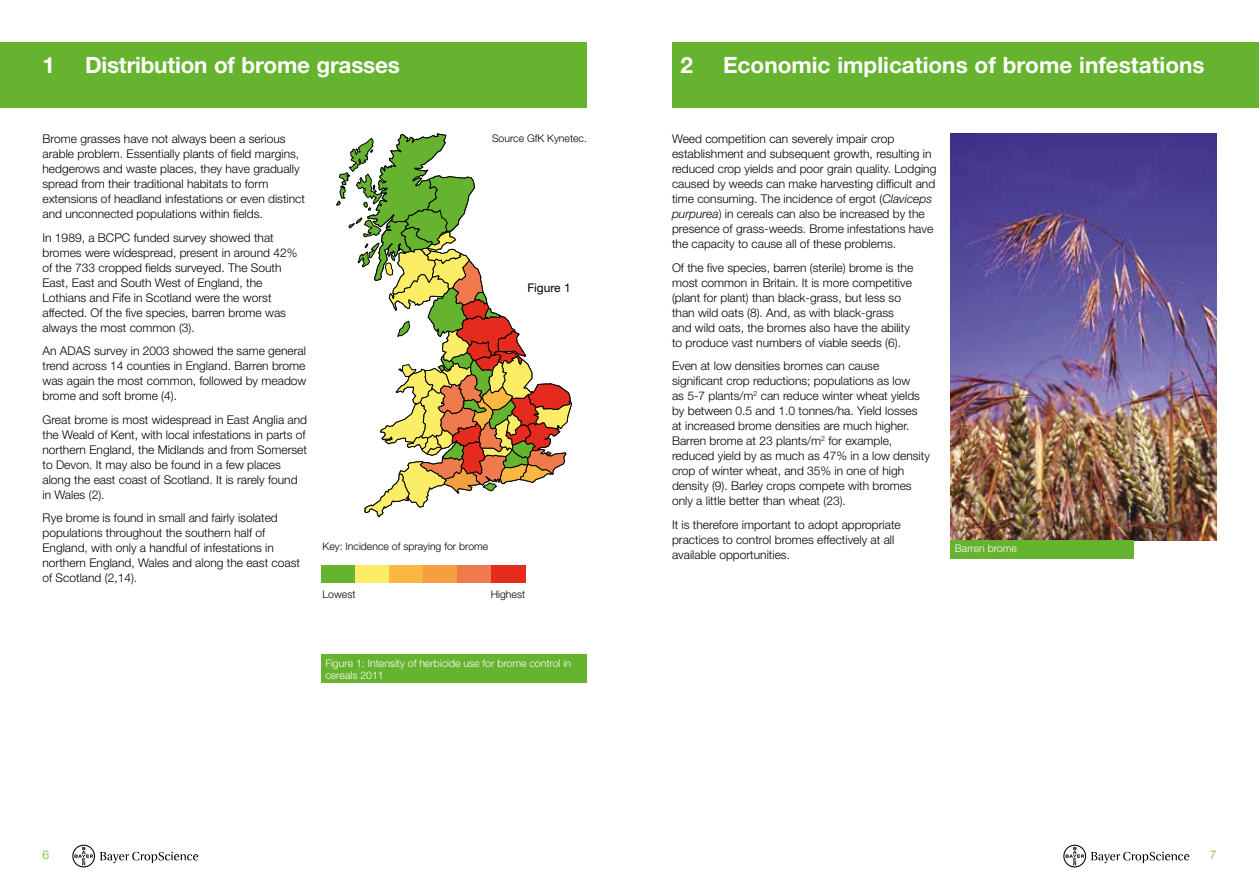
<style>
.page{position:relative;width:1259px;height:893px;background:#fff}
.page>*{position:absolute;margin:0;border:0;box-sizing:border-box;transform-origin:0 0}
.t1{font:700 22.5px "Helvetica Neue";color:#fff}
.t2{font:300 12px/15px "Helvetica Neue";color:#000}
.t3{font:12px "Helvetica Neue";color:#000}
.t4{font:300 12px "Helvetica Neue LT Pro";color:#65b32e}
.t5{font:300 10.5px "Helvetica Neue";color:#000}
.t6{font:300 10.5px/12px "Helvetica Neue";color:#fff}
.t7{font:300 10.5px "Helvetica Neue LT Pro";color:#fff}
.s1{font-style:italic}
</style>
<div class="page">
<svg style="left:1063px;top:845px;width:126px;height:22px"></svg>
<svg style="left:72px;top:845px;width:126px;height:22px"></svg>
<img style="left:950px;top:134px;width:266px;height:406px">
<div style="left:950px;top:540px;width:183px;height:19px;background:#65b32e"></div>
<div style="left:321px;top:565px;width:34px;height:17px;background:#65b32e"></div>
<div style="left:355px;top:565px;width:34px;height:17px;background:#fbee66"></div>
<div style="left:389px;top:565px;width:34px;height:17px;background:#fab742"></div>
<div style="left:423px;top:565px;width:34px;height:17px;background:#f59f40"></div>
<div style="left:457px;top:565px;width:34px;height:17px;background:#ef7a4d"></div>
<div style="left:491px;top:565px;width:34px;height:17px;background:#e52a1e"></div>
<div style="left:321px;top:654px;width:266px;height:29px;background:#65b32e"></div>
<svg style="left:336px;top:134px;width:235px;height:383px"></svg>
<div style="left:0;top:43px;width:587px;height:65px;background:#65b32e"></div>
<div style="left:672px;top:43px;width:587px;height:65px;background:#65b32e"></div>
<h1 class="t1" style="left:43px;top:51px;width:14px">1</h1>
<h1 class="t1" style="left:85px;top:51px;width:316px">Distribution of brome grasses</h1>
<h1 class="t1" style="left:680px;top:51px;width:14px">2</h1>
<h1 class="t1" style="left:723px;top:51px;width:483px">Economic implications of brome infestations</h1>
<h1 class="t1" style="left:680px;top:62px;width:14px">2</h1>
<h1 class="t1" style="left:723px;top:62px;width:483px">Economic implications of brome infestations</h1>
<p class="t2" style="left:43px;top:131px;width:264px">Brome grasses have not always been a serious arable problem. Essentially plants of field margins, hedgerows and waste places, they have gradually spread from their traditional habitats to form extensions of headland infestations or even distinct and unconnected populations within fields.</p>
<p class="t2" style="left:43px;top:230px;width:256px">In 1989, a BCPC funded survey showed that bromes were widespread, present in around 42% of the 733 cropped fields surveyed. The South East, East and South West of England, the Lothians and Fife in Scotland were the worst affected. Of the five species, barren brome was always the most common (3).</p>
<p class="t2" style="left:43px;top:343px;width:265px;text-align:justify">An ADAS survey in 2003 showed the same general trend across 14 counties in England. Barren brome was again the most common, followed by meadow brome and soft brome (4).</p>
<p class="t2" style="left:43px;top:412px;width:266px">Great brome is most widespread in East Anglia and the Weald of Kent, with local infestations in parts of northern England, the Midlands and from Somerset to Devon. It may also be found in a few places along the east coast of Scotland. It is rarely found in Wales (2).</p>
<p class="t2" style="left:43px;top:510px;width:259px">Rye brome is found in small and fairly isolated populations throughout the southern half of England, with only a handful of infestations in northern England, Wales and along the east coast of Scotland (2,14).</p>
<p class="t5" style="left:492px;top:132px;width:96px">Source GfK Kynetec.</p>
<p class="t2" style="left:672px;top:131px;width:266px">Weed competition can severely impair crop establishment and subsequent growth, resulting in reduced crop yields and poor grain quality. Lodging caused by weeds can make harvesting difficult and time consuming. The incidence of ergot (<span class="s1">Claviceps purpurea</span>) in cereals can also be increased by the presence of grass-weeds. Brome infestations have the capacity to cause all of these problems.</p>
<p class="t2" style="left:672px;top:260px;width:243px">Of the five species, barren (sterile) brome is the most common in Britain. It is more competitive (plant for plant) than black-grass, but less so than wild oats (8). And, as with black-grass and wild oats, the bromes also have the ability to produce vast numbers of viable seeds (6).</p>
<p class="t2" style="left:672px;top:358px;width:259px">Even at low densities bromes can cause significant crop reductions; populations as low<br>as 5-7 plants/m<sup>2</sup> can reduce winter wheat yields by between 0.5 and 1.0 tonnes/ha. Yield losses at increased brome densities are much higher.<br>Barren brome at 23 plants/m<sup>2</sup> for example, reduced yield by as much as 47% in a low density crop of winter wheat, and 35% in one of high density (9). Barley crops compete with bromes only a little better than wheat (23).</p>
<p class="t2" style="left:672px;top:517px;width:230px">It is therefore important to adopt appropriate practices to control bromes effectively at all available opportunities.</p>
<p class="t3" style="left:527px;top:281px;width:45px">Figure 1</p>
<p class="t5" style="left:323px;top:540px;width:167px">Key: Incidence of spraying for brome</p>
<p class="t7" style="left:955px;top:541px;width:64px">Barren brome</p>
<p class="t5" style="left:323px;top:588px;width:34px">Lowest</p>
<p class="t5" style="left:491px;top:588px;width:36px">Highest</p>
<p class="t6" style="left:325px;top:657px;width:247px">Figure 1: Intensity of herbicide use for brome control in cereals 2011</p>
<p class="t4" style="left:43px;top:847px;width:8px">6</p>
<p class="t4" style="left:1209px;top:847px;width:8px">7</p>
</div>
